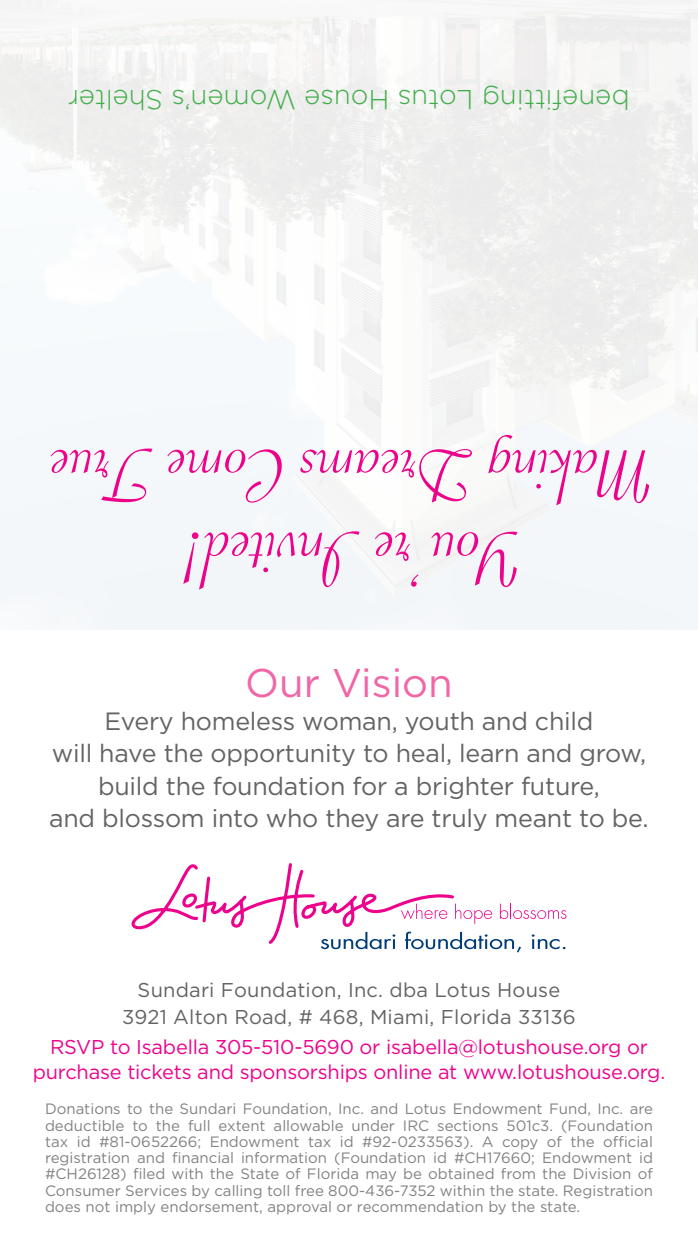
<style>
.page{position:relative;width:698px;height:1260px;background:#fff}
.page>*{position:absolute;margin:0;border:0;box-sizing:border-box;transform-origin:0 0}
.t1{font:82.5px "Savoye Let Plain";color:#ed028c}
.t2{font:80px "Savoye Let Plain";color:#ed028c}
.t3{font:40px "Gotham";color:#f166a7}
.t4{font:300 27.5px "Gotham";color:#40ae49}
.t5{font:25px/32.5px "Gotham";letter-spacing:-.01em;color:#636366;text-align:center}
.t6{font:20px/25px "Gotham";letter-spacing:-.01em;color:#ed028c;text-align:center}
.t7{font:20px/27.5px "Gotham";letter-spacing:.01em;color:#636366;text-align:center}
.t8{font:15px/16.2px "Gotham";color:#808285;text-align:justify}
</style>
<div class="page">
<svg style="left:131px;top:863px;width:435px;height:89px"></svg>
<h3 class="t4" style="left:629px;top:116px;width:563px;rotate:-180deg">benefitting Lotus House Women’s Shelter</h3>
<h2 class="t2" style="left:651px;top:527px;width:605px;rotate:-180deg">Making Dreams Come True</h2>
<h1 class="t1" style="left:519px;top:612px;width:341px;rotate:-180deg">You’re Invited!</h1>
<h3 class="t3" style="left:245px;top:659px;width:209px">Our Vision</h3>
<h3 class="t5" style="left:49px;top:704px;width:601px">Every homeless woman, youth and child<br>will have the opportunity to heal, learn and grow, build the foundation for a brighter future,<br>and blossom into who they are truly meant to be.</h3>
<h3 class="t7" style="left:122px;top:976px;width:455px">Sundari Foundation, Inc. dba Lotus House<br>3921 Alton Road, # 468, Miami, Florida 33136</h3>
<h3 class="t6" style="left:33px;top:1035px;width:634px">RSVP to Isabella 305-510-5690 or isabella@lotushouse.org or purchase tickets and sponsorships online at www.lotushouse.org.</h3>
<p class="t8" style="left:45px;top:1101px;width:609px">Donations to the Sundari Foundation, Inc. and Lotus Endowment Fund, Inc. are deductible to the full extent allowable under IRC sections 501c3. (Foundation tax id #81-0652266; Endowment tax id #92-0233563). A copy of the official registration and financial information (Foundation id #CH17660; Endowment id #CH26128) filed with the State of Florida may be obtained from the Division of Consumer Services by calling toll free 800-436-7352 within the state. Registration does not imply endorsement, approval or recommendation by the state.</p>
</div>
